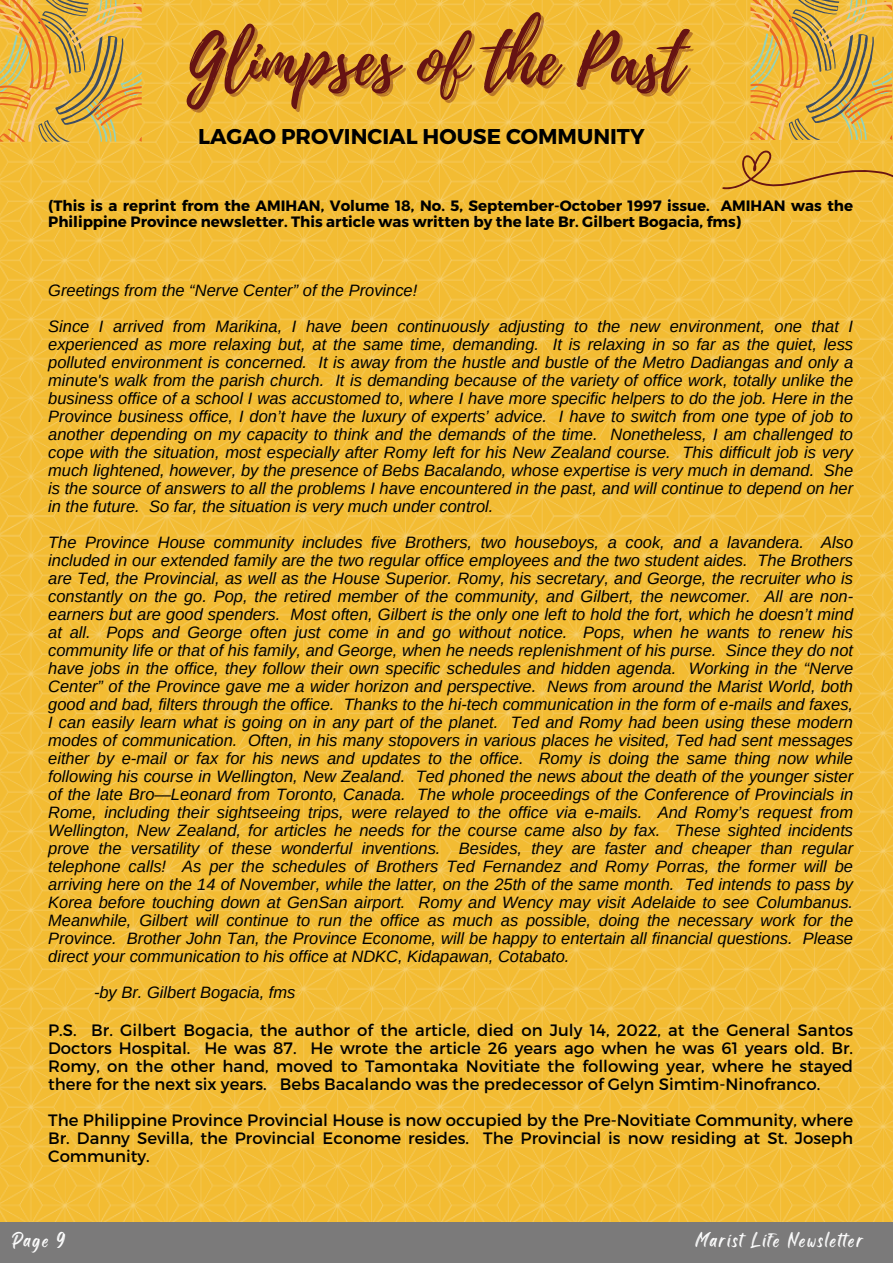
<style>
.page{position:relative;width:893px;height:1264px;background:#fff}
.page>*{position:absolute;margin:0;border:0;box-sizing:border-box;transform-origin:0 0}
.t1{font:68.1px "Playlist Script";color:#661313}
.t2{font:700 21.45px "Montserrat";color:#000}
.t3{font:18.75px "Black Bones";letter-spacing:.1em;color:#fff}
.t4{font:italic 16.5px/18px "Arimo";color:#000;text-align:justify}
.t5{font:16.5px/18px "Montserrat";color:#000;text-align:justify}
.t6{font:700 15px/15.8px "Montserrat";color:#000}
</style>
<div class="page">
<img style="left:0;top:0;width:892px;height:1221px">
<div style="left:0;top:1221px;width:892px;height:41px;background:#7b7a7a"></div>
<svg style="left:750px;top:0;width:142px;height:140px;background:#e0af46"></svg>
<svg style="left:0;top:0;width:142px;height:142px;background:#e0af46"></svg>
<svg style="left:721px;top:148px;width:171px;height:45px;background:#e9b237"></svg>
<p class="t1" style="left:186px;top:12px;width:498px">Glimpses of the Past</p>
<p class="t2" style="left:198px;top:123px;width:448px">LAGAO PROVINCIAL HOUSE COMMUNITY</p>
<p class="t6" style="left:48px;top:197px;width:806px">(This is a reprint from the AMIHAN, Volume 18, No. 5, September-October 1997 issue. AMIHAN was the<br>Philippine Province newsletter. This article was written by the late Br. Gilbert Bogacia, fms)</p>
<p class="t4" style="left:48px;top:281px;width:370px">Greetings from the “Nerve Center” of the Province!</p>
<p class="t4" style="left:48px;top:317px;width:806px">Since I arrived from Marikina, I have been continuously adjusting to the new environment, one that I experienced as more relaxing but, at the same time, demanding. It is relaxing in so far as the quiet, less polluted environment is concerned. It is away from the hustle and bustle of the Metro Dadiangas and only a minute's walk from the parish church. It is demanding because of the variety of office work, totally unlike the business office of a school I was accustomed to, where I have more specific helpers to do the job. Here in the Province business office, I don’t have the luxury of experts’ advice. I have to switch from one type of job to another depending on my capacity to think and the demands of the time. Nonetheless, I am challenged to cope with the situation, most especially after Romy left for his New Zealand course. This difficult job is very much lightened, however, by the presence of Bebs Bacalando, whose expertise is very much in demand. She is the source of answers to all the problems I have encountered in the past, and will continue to depend on her in the future. So far, the situation is very much under control.</p>
<p class="t4" style="left:48px;top:533px;width:806px">The Province House community includes five Brothers, two houseboys, a cook, and a lavandera. Also included in our extended family are the two regular office employees and the two student aides. The Brothers are Ted, the Provincial, as well as the House Superior. Romy, his secretary, and George, the recruiter who is constantly on the go. Pop, the retired member of the community, and Gilbert, the newcomer. All are non&shy;earners but are good spenders. Most often, Gilbert is the only one left to hold the fort, which he doesn’t mind at all. Pops and George often just come in and go without notice. Pops, when he wants to renew his community life or that of his family, and George, when he needs replenishment of his purse. Since they do not have jobs in the office, they follow their own specific schedules and hidden agenda. Working in the “Nerve Center” of the Province gave me a wider horizon and perspective. News from around the Marist World, both good and bad, filters through the office. Thanks to the hi-tech communication in the form of e-mails and faxes, I can easily learn what is going on in any part of the planet. Ted and Romy had been using these modern modes of communication. Often, in his many stopovers in various places he visited, Ted had sent messages either by e-mail or fax for his news and updates to the office. Romy is doing the same thing now while following his course in Wellington, New Zealand. Ted phoned the news about the death of the younger sister of the late Bro—Leonard from Toronto, Canada. The whole proceedings of the Conference of Provincials in Rome, including their sightseeing trips, were relayed to the office via e-mails. And Romy’s request from Wellington, New Zealand, for articles he needs for the course came also by fax. These sighted incidents prove the versatility of these wonderful inventions. Besides, they are faster and cheaper than regular telephone calls! As per the schedules of Brothers Ted Fernandez and Romy Porras, the former will be arriving here on the 14 of November, while the latter, on the 25th of the same month. Ted intends to pass by Korea before touching down at GenSan airport. Romy and Wency may visit Adelaide to see Columbanus.<br>Meanwhile, Gilbert will continue to run the office as much as possible, doing the necessary work for the Province. Brother John Tan, the Province Econome, will be happy to entertain all financial questions. Please direct your communication to his office at NDKC, Kidapawan, Cotabato.</p>
<p class="t4" style="left:94px;top:983px;width:203px">-by Br. Gilbert Bogacia, fms</p>
<p class="t5" style="left:48px;top:1020px;width:806px">P.S. Br. Gilbert Bogacia, the author of the article, died on July 14, 2022, at the General Santos Doctors Hospital. He was 87. He wrote the article 26 years ago when he was 61 years old. Br.<br>Romy, on the other hand, moved to Tamontaka Novitiate the following year, where he stayed there for the next six years. Bebs Bacalando was the predecessor of Gelyn Simtim-Ninofranco.</p>
<p class="t5" style="left:48px;top:1110px;width:806px">The Philippine Province Provincial House is now occupied by the Pre-Novitiate Community, where Br. Danny Sevilla, the Provincial Econome resides. The Provincial is now residing at St. Joseph Community.</p>
<p class="t3" style="left:12px;top:1227px;width:55px">Page 9</p>
<p class="t3" style="left:695px;top:1227px;width:169px">Marist Life Newsletter</p>
</div>
